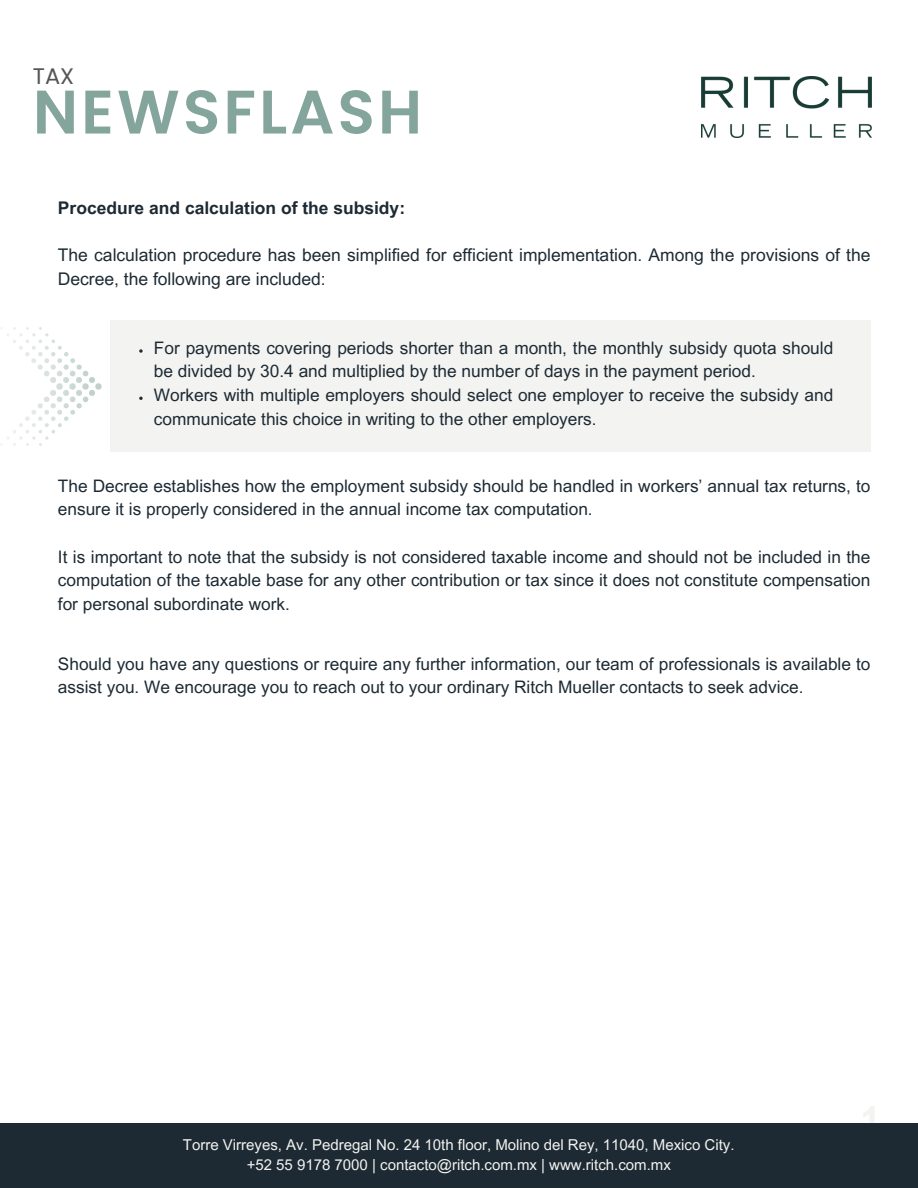
<style>
.page{position:relative;width:918px;height:1188px;background:#fff}
.page>*{position:absolute;margin:0;border:0;box-sizing:border-box;transform-origin:0 0}
.t1{font:600 61.35px "Poppins";letter-spacing:.05em;color:#84a59b}
.t2{font:22.5px "Poppins";color:#545454}
.t3{font:17.4px/23.7px "Arial MT Pro";color:#1d2a33}
.t4{font:700 17.4px "Arial MT Pro";color:#1d2a33}
.t5{font:17.25px/23.7px "Arial MT Pro";color:#1d2a33}
.t6{font:15px "Arial MT Pro";color:#f3f3f1}
</style>
<div class="page">
<img style="left:701px;top:77px;width:170px;height:60px">
<svg style="left:7px;top:327px;width:94px;height:119px"></svg>
<div style="left:0;top:1124px;width:918px;height:64px;background:#1d2a33"></div>
<div style="left:110px;top:321px;width:761px;height:131px;background:#f3f3f1"></div>
<svg style="left:139px;top:349px;width:4px;height:4px"></svg>
<svg style="left:139px;top:396px;width:4px;height:4px"></svg>
<h4 class="t2" style="left:33px;top:60px;width:43px">TAX</h4>
<h3 class="t1" style="left:33px;top:69px;width:391px">NEWSFLASH</h3>
<p class="t4" style="left:58px;top:202px;width:349px">Procedure and calculation of the subsidy:</p>
<h5 class="t3" style="left:58px;top:246px;width:814px">The calculation procedure has been simplified for efficient implementation. Among the provisions of the<br>Decree, the following are included:</h5>
<p class="t5" style="left:154px;top:338px;width:681px">For payments covering periods shorter than a month, the monthly subsidy quota should be divided by 30.4 and multiplied by the number of days in the payment period.</p>
<p class="t5" style="left:154px;top:385px;width:681px">Workers with multiple employers should select one employer to receive the subsidy and communicate this choice in writing to the other employers.</p>
<p class="t5" style="left:58px;top:476px;width:814px">The Decree establishes how the employment subsidy should be handled in workers’ annual tax returns, to ensure it is properly considered in the annual income tax computation.</p>
<h4 class="t5" style="left:58px;top:547px;width:814px;text-align:justify">It is important to note that the subsidy is not considered taxable income and should not be included in the computation of the taxable base for any other contribution or tax since it does not constitute compensation for personal subordinate work.</h4>
<h4 class="t5" style="left:58px;top:654px;width:814px">Should you have any questions or require any further information, our team of professionals is available to assist you. We encourage you to reach out to your ordinary Ritch Mueller contacts to seek advice.</h4>
<h4 class="t6" style="left:183px;top:1139px;width:553px">Torre Virreyes, Av. Pedregal No. 24 10th floor, Molino del Rey, 11040, Mexico City.</h4>
<p class="t6" style="left:247px;top:1159px;width:426px">+52 55 9178 7000 | contacto@ritch.com.mx | www.ritch.com.mx</p>
</div>
